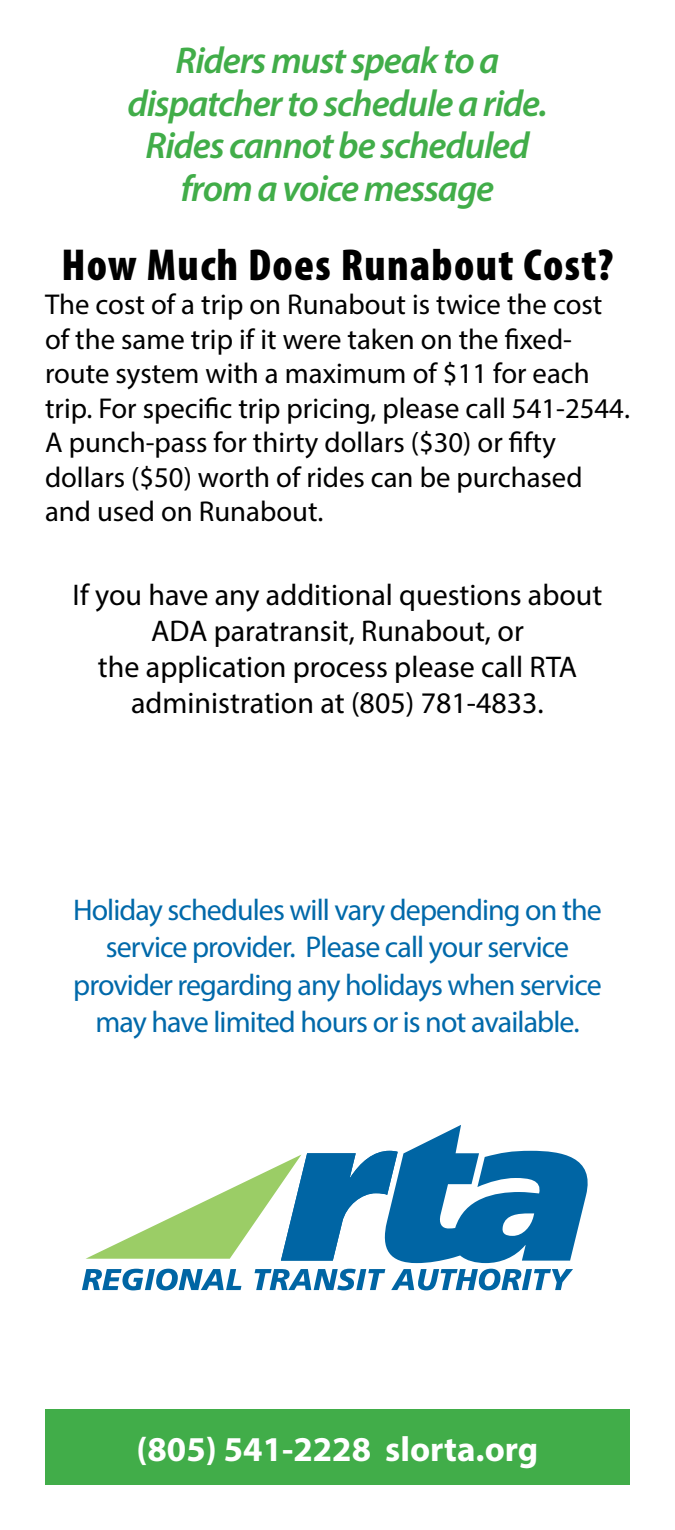
<style>
.page{position:relative;width:675px;height:1530px;background:#fff}
.page>*{position:absolute;margin:0;border:0;box-sizing:border-box;transform-origin:0 0}
.t1{font:900 condensed 45px "Myriad Pro";letter-spacing:.03em;color:#000}
.t2{font:italic 600 37.5px/42.5px "Myriad Pro";letter-spacing:-.03em;color:#41ad49;text-align:center}
.t3{font:700 35px "Myriad Pro";color:#fff}
.t4{font:30px/37.5px "Myriad Pro";letter-spacing:-.03em;color:#0069aa;text-align:center}
.t5{font:30px/36px "Myriad Pro";color:#000;text-align:center}
.t6{font:28.75px/34.5px "Myriad Pro";color:#000}
</style>
<div class="page">
<svg style="left:86px;top:1125px;width:502px;height:138px"></svg>
<svg style="left:82px;top:1269px;width:159px;height:21px"></svg>
<svg style="left:255px;top:1269px;width:130px;height:21px"></svg>
<svg style="left:391px;top:1269px;width:182px;height:21px"></svg>
<div style="left:45px;top:1409px;width:585px;height:76px;background:#41ad49"></div>
<h2 class="t2" style="left:127px;top:38px;width:422px">Riders must speak to a dispatcher to schedule a ride.<br>Rides cannot be scheduled from a voice message</h2>
<h1 class="t1" style="left:62px;top:236px;width:553px">How Much Does Runabout Cost?</h1>
<p class="t6" style="left:45px;top:287px;width:587px">The cost of a trip on Runabout is twice the cost of the same trip if it were taken on the fixed&shy;route system with a maximum of $11 for each trip. For specific trip pricing, please call 541-2544.<br>A punch-pass for thirty dollars ($30) or fifty dollars ($50) worth of rides can be purchased and used on Runabout.</p>
<p class="t5" style="left:73px;top:577px;width:531px">If you have any additional questions about ADA paratransit, Runabout, or<br>the application process please call RTA administration at (805) 781-4833.</p>
<p class="t4" style="left:73px;top:890px;width:530px">Holiday schedules will vary depending on the service provider. Please call your service provider regarding any holidays when service may have limited hours or is not available.</p>
<p class="t3" style="left:137px;top:1426px;width:403px">(805) 541-2228 slorta.org</p>
</div>
